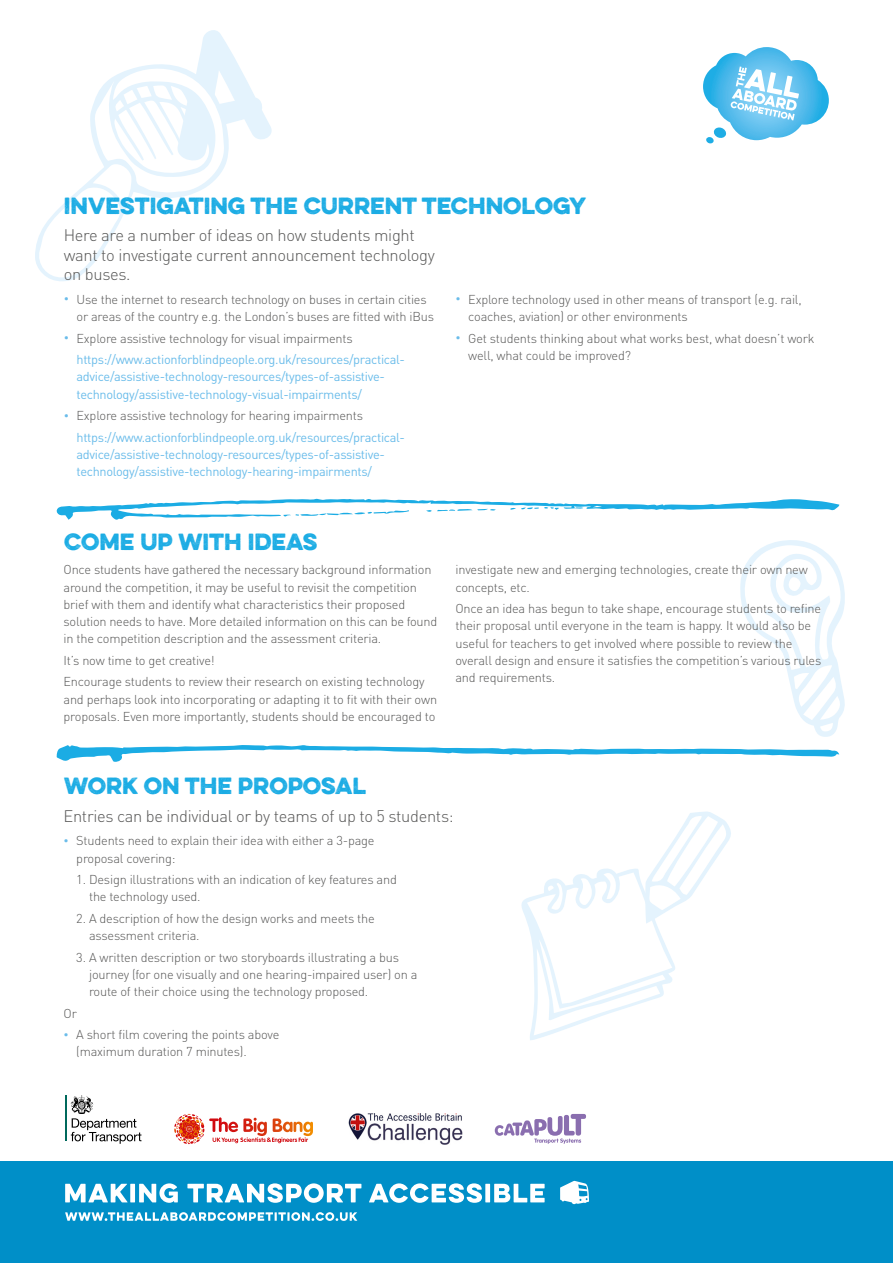
<style>
.page{position:relative;width:893px;height:1263px;background:#fff}
.page>*{position:absolute;margin:0;border:0;box-sizing:border-box;transform-origin:0 0}
.Heads{font:700 21px "Eveleth";color:#1bace4}
.Subheads{font:300 16.5px/19.5px "DIN";letter-spacing:-.02em;color:#565655}
.BODY_COPY{font:300 12.75px/17.2px "DIN";letter-spacing:-.015em;color:#565655}
.BODY_COPY-2{font:12.75px/17.2px "DIN";letter-spacing:-.025em;color:#6abcea}
.s1{font-size:9.75px;color:#6abcea}
</style>
<div class="page">
<svg style="left:703px;top:47px;width:126px;height:97px"></svg>
<div style="left:0;top:1161px;width:893px;height:102px;background:#008fc8"></div>
<svg style="left:65px;top:1181px;width:524px;height:23px"></svg>
<svg style="left:65px;top:1212px;width:292px;height:9px"></svg>
<svg style="left:495px;top:1114px;width:91px;height:30px"></svg>
<img style="left:349px;top:1114px;width:114px;height:30px">
<svg style="left:174px;top:1114px;width:139px;height:30px"></svg>
<hr style="left:65px;top:1095px;width:1px;height:46px;background:#00695c">
<svg style="left:71px;top:1095px;width:70px;height:49px"></svg>
<svg style="left:56px;top:498px;width:783px;height:22px"></svg>
<svg style="left:57px;top:745px;width:782px;height:17px"></svg>
<svg style="left:35px;top:64px;width:189px;height:217px"></svg>
<svg style="left:175px;top:30px;width:97px;height:137px"></svg>
<svg style="left:740px;top:540px;width:105px;height:197px"></svg>
<svg style="left:521px;top:811px;width:210px;height:229px"></svg>
<p class="Heads" style="left:64px;top:189px;width:524px">INVESTIGATING THE CURRENT TECHNOLOGY</p>
<p class="Subheads" style="left:64px;top:225px;width:373px">Here are a number of ideas on how students might want to investigate current announcement technology on buses.</p>
<p class="BODY_COPY" style="left:77px;top:290px;width:359px;text-indent:-13px"><span class="s1">•</span> Use the internet to research technology on buses in certain cities or areas of the country e.g. the London’s buses are fitted with iBus</p>
<p class="BODY_COPY" style="left:64px;top:329px;width:290px"><span class="s1">•</span> Explore assistive technology for visual impairments</p>
<p class="BODY_COPY-2" style="left:77px;top:351px;width:330px">https://www.actionforblindpeople.org.uk/resources/practical&shy;advice/assistive-technology-resources/types-of-assistive&shy;technology/assistive-technology-visual-impairments/</p>
<p class="BODY_COPY" style="left:64px;top:407px;width:301px"><span class="s1">•</span> Explore assistive technology for hearing impairments</p>
<p class="BODY_COPY-2" style="left:77px;top:428px;width:330px">https://www.actionforblindpeople.org.uk/resources/practical&shy;advice/assistive-technology-resources/types-of-assistive&shy;technology/assistive-technology-hearing-impairments/</p>
<p class="BODY_COPY" style="left:468px;top:290px;width:335px;text-indent:-13px"><span class="s1">•</span> Explore technology used in other means of transport (e.g. rail, coaches, aviation) or other environments</p>
<p class="BODY_COPY" style="left:468px;top:329px;width:348px;text-indent:-13px"><span class="s1">•</span> Get students thinking about what works best, what doesn’t work well, what could be improved?</p>
<p class="Heads" style="left:64px;top:526px;width:255px">COME UP WITH IDEAS</p>
<p class="BODY_COPY" style="left:64px;top:561px;width:375px">Once students have gathered the necessary background information around the competition, it may be useful to revisit the competition brief with them and identify what characteristics their proposed solution needs to have. More detailed information on this can be found in the competition description and the assessment criteria.</p>
<p class="BODY_COPY" style="left:64px;top:652px;width:153px">It’s now time to get creative!</p>
<p class="BODY_COPY" style="left:64px;top:673px;width:375px">Encourage students to review their research on existing technology and perhaps look into incorporating or adapting it to fit with their own proposals. Even more importantly, students should be encouraged to</p>
<p class="BODY_COPY" style="left:455px;top:561px;width:354px">investigate new and emerging technologies, create their own new concepts, etc.</p>
<p class="BODY_COPY" style="left:455px;top:600px;width:367px">Once an idea has begun to take shape, encourage students to refine their proposal until everyone in the team is happy. It would also be useful for teachers to get involved where possible to review the overall design and ensure it satisfies the competition’s various rules and requirements.</p>
<p class="Heads" style="left:64px;top:770px;width:304px">WORK ON THE PROPOSAL</p>
<p class="Subheads" style="left:64px;top:806px;width:392px">Entries can be individual or by teams of up to 5 students:</p>
<p class="BODY_COPY" style="left:76px;top:832px;width:300px;text-indent:-13px"><span class="s1">•</span> Students need to explain their idea with either a 3-page proposal covering:</p>
<p class="BODY_COPY" style="left:89px;top:871px;width:309px;text-indent:-13px">1. Design illustrations with an indication of key features and the technology used.</p>
<p class="BODY_COPY" style="left:89px;top:909px;width:287px;text-indent:-13px">2. A description of how the design works and meets the assessment criteria.</p>
<p class="BODY_COPY" style="left:89px;top:948px;width:330px;text-indent:-13px">3. A written description or two storyboards illustrating a bus journey (for one visually and one hearing-impaired user) on a route of their choice using the technology proposed.</p>
<p class="BODY_COPY" style="left:64px;top:1004px;width:15px">Or</p>
<p class="BODY_COPY" style="left:76px;top:1026px;width:205px;text-indent:-13px"><span class="s1">•</span> A short film covering the points above (maximum duration 7 minutes).</p>
</div>
